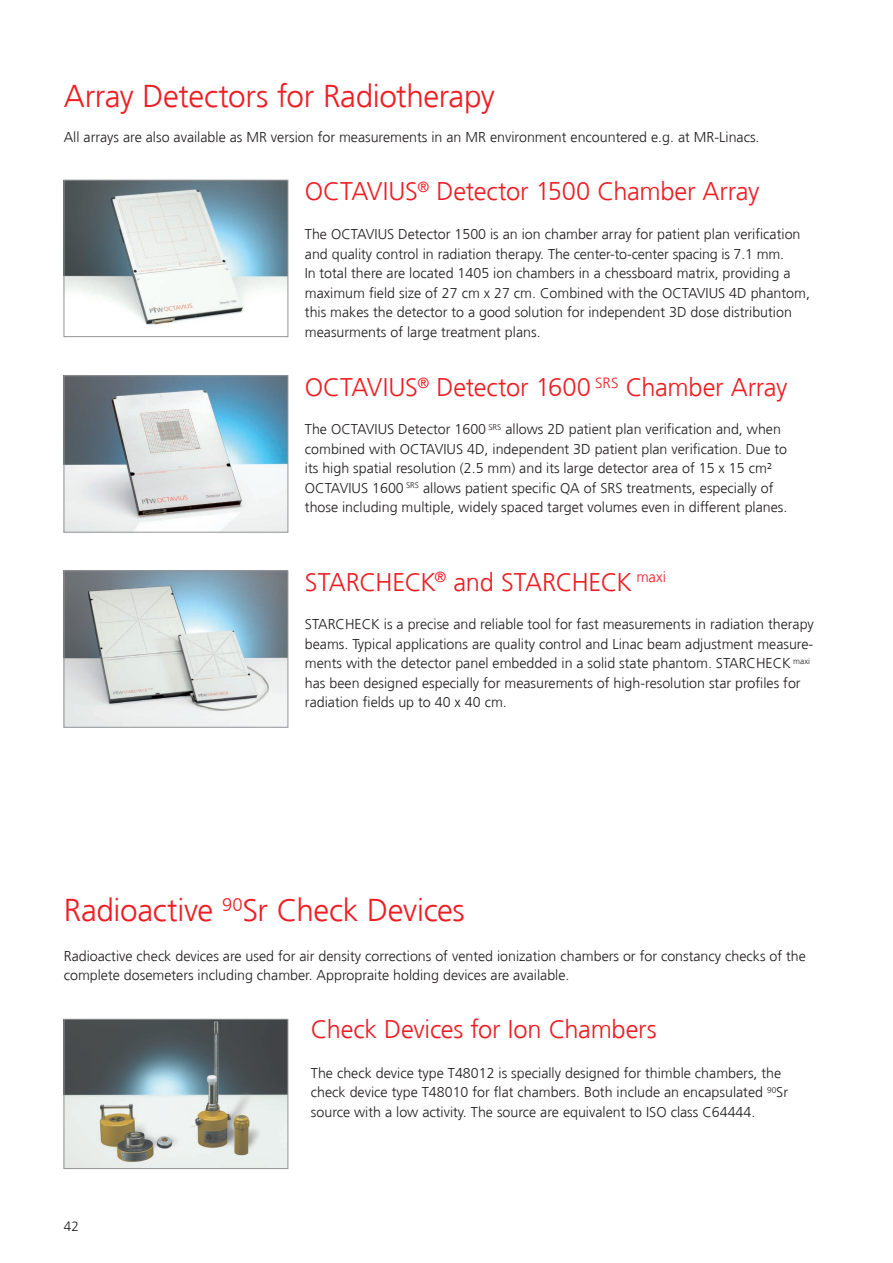
<style>
.page{position:relative;width:893px;height:1263px;background:#fff}
.page>*{position:absolute;margin:0;border:0;box-sizing:border-box;transform-origin:0 0}
.t1{font:300 31.5px "Frutiger";letter-spacing:-.01em;color:#ee1d23}
.t2{font:300 25.5px "Frutiger";letter-spacing:-.015em;color:#ee1d23}
.t3{font:300 14.25px/19.5px "Frutiger";color:#231f20}
.t4{font:300 13.5px "Frutiger";color:#231f20}
</style>
<div class="page">
<img style="left:66px;top:1021px;width:220px;height:146px">
<div style="left:64px;top:1019px;width:224px;height:150px;border:1px solid #939598"></div>
<img style="left:66px;top:182px;width:220px;height:143px">
<div style="left:64px;top:180px;width:224px;height:157px;border:1px solid #939598"></div>
<img style="left:66px;top:377px;width:220px;height:153px">
<div style="left:64px;top:375px;width:224px;height:157px;border:1px solid #939598"></div>
<img style="left:66px;top:573px;width:220px;height:152px">
<div style="left:64px;top:571px;width:224px;height:156px;border:1px solid #939598"></div>
<h1 class="t1" style="left:64px;top:78px;width:433px">Array Detectors for Radiotherapy</h1>
<p class="t3" style="left:64px;top:127px;width:697px">All arrays are also available as MR version for measurements in an MR environment encountered e.g. at MR-Linacs.</p>
<h2 class="t2" style="left:305px;top:177px;width:456px">OCTAVIUS<sup>®</sup> Detector 1500 Chamber Array</h2>
<p class="t3" style="left:305px;top:225px;width:507px">The OCTAVIUS Detector 1500 is an ion chamber array for patient plan verification and quality control in radiation therapy. The center-to-center spacing is 7.1 mm.<br>In total there are located 1405 ion chambers in a chessboard matrix, providing a maximum field size of 27 cm x 27 cm. Combined with the OCTAVIUS 4D phantom, this makes the detector to a good solution for independent 3D dose distribution measurments of large treatment plans.</p>
<h2 class="t2" style="left:305px;top:373px;width:484px">OCTAVIUS<sup>®</sup> Detector 1600 <sup>SRS</sup> Chamber Array</h2>
<p class="t3" style="left:305px;top:420px;width:484px">The OCTAVIUS Detector 1600 <sup>SRS</sup> allows 2D patient plan verification and, when combined with OCTAVIUS 4D, independent 3D patient plan verification. Due to its high spatial resolution (2.5 mm) and its large detector area of 15 x 15 cm²<br>OCTAVIUS 1600 <sup>SRS</sup> allows patient specific QA of SRS treatments, especially of those including multiple, widely spaced target volumes even in different planes.</p>
<h2 class="t2" style="left:305px;top:567px;width:363px">STARCHECK<sup>®</sup> and STARCHECK <sup>maxi</sup></h2>
<p class="t3" style="left:305px;top:615px;width:510px">STARCHECK is a precise and reliable tool for fast measurements in radiation therapy beams. Typical applications are quality control and Linac beam adjustment measure&shy;ments with the detector panel embedded in a solid state phantom. STARCHECK <sup>maxi </sup>has been designed especially for measurements of high-resolution star profiles for radiation fields up to 40 x 40 cm.</p>
<h1 class="t1" style="left:64px;top:892px;width:402px">Radioactive <sup>90</sup>Sr Check Devices</h1>
<p class="t3" style="left:64px;top:946px;width:744px">Radioactive check devices are used for air density corrections of vented ionization chambers or for constancy checks of the complete dosemeters including chamber. Appropraite holding devices are available.</p>
<h2 class="t2" style="left:311px;top:1014px;width:347px">Check Devices for Ion Chambers</h2>
<p class="t3" style="left:311px;top:1063px;width:479px">The check device type T48012 is specially designed for thimble chambers, the check device type T48010 for flat chambers. Both include an encapsulated <sup>90</sup>Sr source with a low activity. The source are equivalent to ISO class C64444.</p>
<p class="t4" style="left:64px;top:1218px;width:17px">42</p>
</div>
